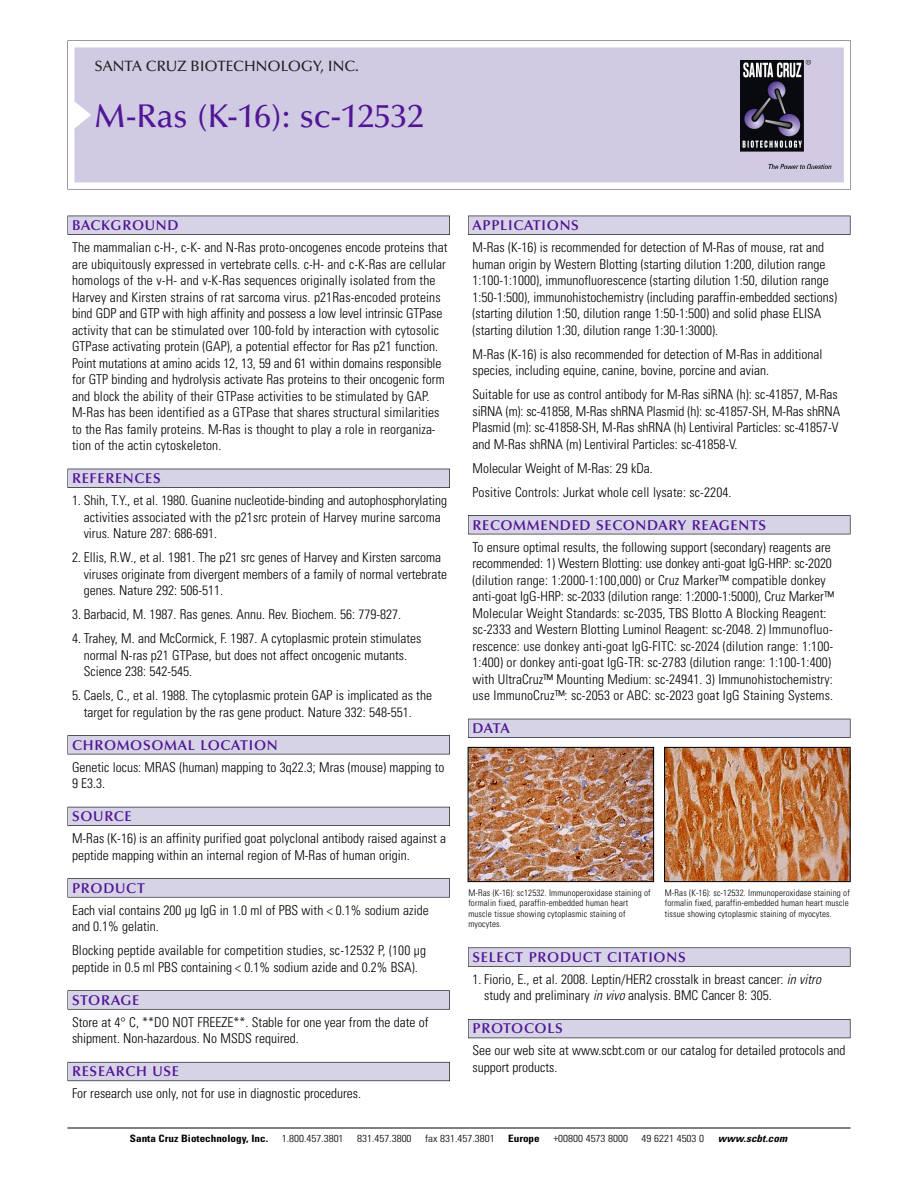
<style>
.page{position:relative;width:918px;height:1188px;background:#fff}
.page>*{position:absolute;margin:0;border:0;box-sizing:border-box;transform-origin:0 0}
.t1{font:500 33px "Optima";color:#511695}
.t2{font:500 15px "Optima";color:#231f20}
.t3{font:600 14.25px "Optima";letter-spacing:.05em;color:#511695}
.t4{font:300 condensed 13.5px/16.5px "Univers";color:#000}
.t5{font:300 condensed 10.2px "Univers";color:#000;scale:1.1 1}
.t6{font:700 condensed 10.2px "Univers";color:#000;scale:1.1 1}
.t7{font:italic 700 condensed 10.2px "Univers";letter-spacing:.005em;color:#000;scale:1.1 1}
.t8{font:300 condensed 9px/10.5px "Univers";letter-spacing:.015em;color:#000}
.s1{font-style:italic}
</style>
<div class="page">
<svg style="left:68px;top:40px;width:783px;height:149px"></svg>
<div style="left:74px;top:47px;width:770px;height:135px;background:#d1cae3"></div>
<img style="left:741px;top:60px;width:90px;height:108px">
<div style="left:68px;top:216px;width:382px;height:19px;background:#525155"></div>
<div style="left:68px;top:216px;width:381px;height:18px;background:#d7d3e7"></div>
<div style="left:68px;top:469px;width:382px;height:19px;background:#515055"></div>
<div style="left:68px;top:469px;width:381px;height:18px;background:#d7d3e7"></div>
<div style="left:68px;top:735px;width:382px;height:19px;background:#545357"></div>
<div style="left:68px;top:736px;width:381px;height:18px;background:#d7d3e7"></div>
<div style="left:68px;top:807px;width:382px;height:19px;background:#54535a"></div>
<div style="left:68px;top:807px;width:381px;height:18px;background:#d7d3e7"></div>
<svg style="left:68px;top:878px;width:382px;height:20px"></svg>
<div style="left:68px;top:879px;width:381px;height:18px;background:#d7d3e7"></div>
<div style="left:68px;top:990px;width:382px;height:20px;background:#626263"></div>
<div style="left:68px;top:991px;width:381px;height:18px;background:#d7d3e7"></div>
<div style="left:68px;top:1062px;width:382px;height:19px;background:#66646d"></div>
<div style="left:68px;top:1063px;width:381px;height:18px;background:#d7d3e7"></div>
<div style="left:468px;top:216px;width:382px;height:19px;background:#525155"></div>
<div style="left:468px;top:216px;width:382px;height:18px;background:#d7d3e7"></div>
<div style="left:468px;top:515px;width:382px;height:19px;background:#525155"></div>
<div style="left:468px;top:516px;width:382px;height:18px;background:#d7d3e7"></div>
<div style="left:468px;top:719px;width:382px;height:19px;background:#525158"></div>
<div style="left:468px;top:719px;width:382px;height:18px;background:#d7d3e7"></div>
<svg style="left:468px;top:947px;width:382px;height:20px"></svg>
<div style="left:468px;top:948px;width:382px;height:18px;background:#d7d3e7"></div>
<div style="left:468px;top:1019px;width:382px;height:19px;background:#535259"></div>
<div style="left:468px;top:1020px;width:382px;height:18px;background:#d7d3e7"></div>
<hr style="left:68px;top:1128px;width:782px;height:1px;background:#000">
<img style="left:470px;top:749px;width:182px;height:131px">
<div style="left:468px;top:747px;width:186px;height:135px;border:1px solid #000"></div>
<img style="left:666px;top:749px;width:182px;height:131px">
<div style="left:664px;top:747px;width:186px;height:135px;border:1px solid #000"></div>
<p class="t2" style="left:94px;top:61px;width:266px">SANTA CRUZ BIOTECHNOLOGY, INC.</p>
<h1 class="t1" style="left:94px;top:103px;width:331px">M-Ras (K-16): sc-12532</h1>
<p class="t3" style="left:72px;top:219px;width:108px">BACKGROUND</p>
<p class="t4" style="left:72px;top:240px;width:377px">The mammalian c-H-, c-K- and N-Ras proto-oncogenes encode proteins that are ubiquitously expressed in vertebrate cells. c-H- and c-K-Ras are cellular homologs of the v-H- and v-K-Ras sequences originally isolated from the Harvey and Kirsten strains of rat sarcoma virus. p21Ras-encoded proteins bind GDP and GTP with high affinity and possess a low level intrinsic GTPase activity that can be stimulated over 100-fold by interaction with cytosolic GTPase activating protein (GAP), a potential effector for Ras p21 function.<br>Point mutations at amino acids 12, 13, 59 and 61 within domains responsible for GTP binding and hydrolysis activate Ras proteins to their oncogenic form and block the ability of their GTPase activities to be stimulated by GAP.<br>M-Ras has been identified as a GTPase that shares structural similarities to the Ras family proteins. M-Ras is thought to play a role in reorganiza&shy;tion of the actin cytoskeleton.</p>
<p class="t3" style="left:72px;top:473px;width:90px">REFERENCES</p>
<p class="t4" style="left:84px;top:493px;width:365px;text-indent:-12px">1. Shih, T.Y., et al. 1980. Guanine nucleotide-binding and autophosphorylating activities associated with the p21src protein of Harvey murine sarcoma virus. Nature 287: 686-691.</p>
<p class="t4" style="left:84px;top:550px;width:365px;text-indent:-12px">2. Ellis, R.W., et al. 1981. The p21 src genes of Harvey and Kirsten sarcoma viruses originate from divergent members of a family of normal vertebrate genes. Nature 292: 506-511.</p>
<p class="t4" style="left:72px;top:607px;width:331px">3. Barbacid, M. 1987. Ras genes. Annu. Rev. Biochem. 56: 779-827.</p>
<p class="t4" style="left:84px;top:631px;width:339px;text-indent:-12px">4. Trahey, M. and McCormick, F. 1987. A cytoplasmic protein stimulates normal N-ras p21 GTPase, but does not affect oncogenic mutants.<br>Science 238: 542-545.</p>
<p class="t4" style="left:84px;top:688px;width:350px;text-indent:-12px">5. Caels, C., et al. 1988. The cytoplasmic protein GAP is implicated as the target for regulation by the ras gene product. Nature 332: 548-551.</p>
<p class="t3" style="left:72px;top:739px;width:207px">CHROMOSOMAL LOCATION</p>
<p class="t4" style="left:72px;top:760px;width:374px">Genetic locus: MRAS (human) mapping to 3q22.3; Mras (mouse) mapping to<br>9 E3.3.</p>
<p class="t3" style="left:72px;top:811px;width:61px">SOURCE</p>
<p class="t4" style="left:72px;top:831px;width:376px">M-Ras (K-16) is an affinity purified goat polyclonal antibody raised against a peptide mapping within an internal region of M-Ras of human origin.</p>
<p class="t3" style="left:72px;top:882px;width:74px">PRODUCT</p>
<p class="t4" style="left:72px;top:903px;width:358px">Each vial contains 200 µg IgG in 1.0 ml of PBS with &lt; 0.1% sodium azide and 0.1% gelatin.</p>
<p class="t4" style="left:72px;top:943px;width:356px">Blocking peptide available for competition studies, sc-12532 P, (100 µg peptide in 0.5 ml PBS containing &lt; 0.1% sodium azide and 0.2% BSA).</p>
<p class="t3" style="left:72px;top:994px;width:69px">STORAGE</p>
<p class="t4" style="left:72px;top:1015px;width:358px">Store at 4° C, **DO NOT FREEZE**. Stable for one year from the date of shipment. Non-hazardous. No MSDS required.</p>
<p class="t3" style="left:72px;top:1066px;width:109px">RESEARCH USE</p>
<p class="t4" style="left:72px;top:1087px;width:290px">For research use only, not for use in diagnostic procedures.</p>
<p class="t3" style="left:473px;top:219px;width:108px">APPLICATIONS</p>
<p class="t4" style="left:473px;top:240px;width:366px">M-Ras (K-16) is recommended for detection of M-Ras of mouse, rat and human origin by Western Blotting (starting dilution 1:200, dilution range 1:100-1:1000), immunofluorescence (starting dilution 1:50, dilution range 1:50-1:500), immunohistochemistry (including paraffin-embedded sections) (starting dilution 1:50, dilution range 1:50-1:500) and solid phase ELISA (starting dilution 1:30, dilution range 1:30-1:3000).</p>
<p class="t4" style="left:473px;top:347px;width:351px">M-Ras (K-16) is also recommended for detection of M-Ras in additional species, including equine, canine, bovine, porcine and avian.</p>
<p class="t4" style="left:473px;top:387px;width:369px">Suitable for use as control antibody for M-Ras siRNA (h): sc-41857, M-Ras siRNA (m): sc-41858, M-Ras shRNA Plasmid (h): sc-41857-SH, M-Ras shRNA Plasmid (m): sc-41858-SH, M-Ras shRNA (h) Lentiviral Particles: sc-41857-V and M-Ras shRNA (m) Lentiviral Particles: sc-41858-V.</p>
<p class="t4" style="left:473px;top:457px;width:261px;line-height:24px">Molecular Weight of M-Ras: 29 kDa.<br>Positive Controls: Jurkat whole cell lysate: sc-2204.</p>
<p class="t3" style="left:473px;top:519px;width:295px">RECOMMENDED SECONDARY REAGENTS</p>
<p class="t4" style="left:473px;top:540px;width:363px">To ensure optimal results, the following support (secondary) reagents are recommended: 1) Western Blotting: use donkey anti-goat IgG-HRP: sc-2020 (dilution range: 1:2000-1:100,000) or Cruz Marker™ compatible donkey anti-goat IgG-HRP: sc-2033 (dilution range: 1:2000-1:5000), Cruz Marker™ Molecular Weight Standards: sc-2035, TBS Blotto A Blocking Reagent: sc-2333 and Western Blotting Luminol Reagent: sc-2048. 2) Immunofluo&shy;rescence: use donkey anti-goat IgG-FITC: sc-2024 (dilution range: 1:100- 1:400) or donkey anti-goat IgG-TR: sc-2783 (dilution range: 1:100-1:400) with UltraCruz™ Mounting Medium: sc-24941. 3) Immunohistochemistry: use ImmunoCruz™: sc-2053 or ABC: sc-2023 goat IgG Staining Systems.</p>
<p class="t3" style="left:473px;top:723px;width:39px">DATA</p>
<p class="t8" style="left:468px;top:888px;width:184px">M-Ras (K-16): sc12532. Immunoperoxidase staining of formalin fixed, paraffin-embedded human heart muscle tissue showing cytoplasmic staining of myocytes.</p>
<p class="t8" style="left:665px;top:888px;width:186px;text-align:justify">M-Ras (K-16): sc-12532. Immunoperoxidase staining of formalin fixed, paraffin-embedded human heart muscle tissue showing cytoplasmic staining of myocytes.</p>
<p class="t3" style="left:473px;top:951px;width:215px">SELECT PRODUCT CITATIONS</p>
<p class="t4" style="left:484px;top:972px;width:338px;text-indent:-12px">1. Fiorio, E., et al. 2008. Leptin/HER2 crosstalk in breast cancer: <span class="s1">in vitro </span>study and preliminary <span class="s1">in vivo</span> analysis. BMC Cancer 8: 305.</p>
<p class="t3" style="left:473px;top:1023px;width:92px">PROTOCOLS</p>
<p class="t4" style="left:473px;top:1044px;width:375px">See our web site at www.scbt.com or our catalog for detailed protocols and support products.</p>
<p class="t6" style="left:130px;top:1135px;width:127px">Santa Cruz Biotechnology, Inc.</p>
<p class="t5" style="left:282px;top:1135px;width:58px">1.800.457.3801</p>
<p class="t5" style="left:357px;top:1135px;width:51px">831.457.3800</p>
<p class="t5" style="left:425px;top:1135px;width:65px">fax 831.457.3801</p>
<p class="t6" style="left:508px;top:1135px;width:30px">Europe</p>
<p class="t5" style="left:553px;top:1135px;width:69px">+00800 4573 8000</p>
<p class="t5" style="left:642px;top:1135px;width:58px">49 6221 4503 0</p>
<p class="t7" style="left:718px;top:1135px;width:64px">www.scbt.com</p>
</div>
